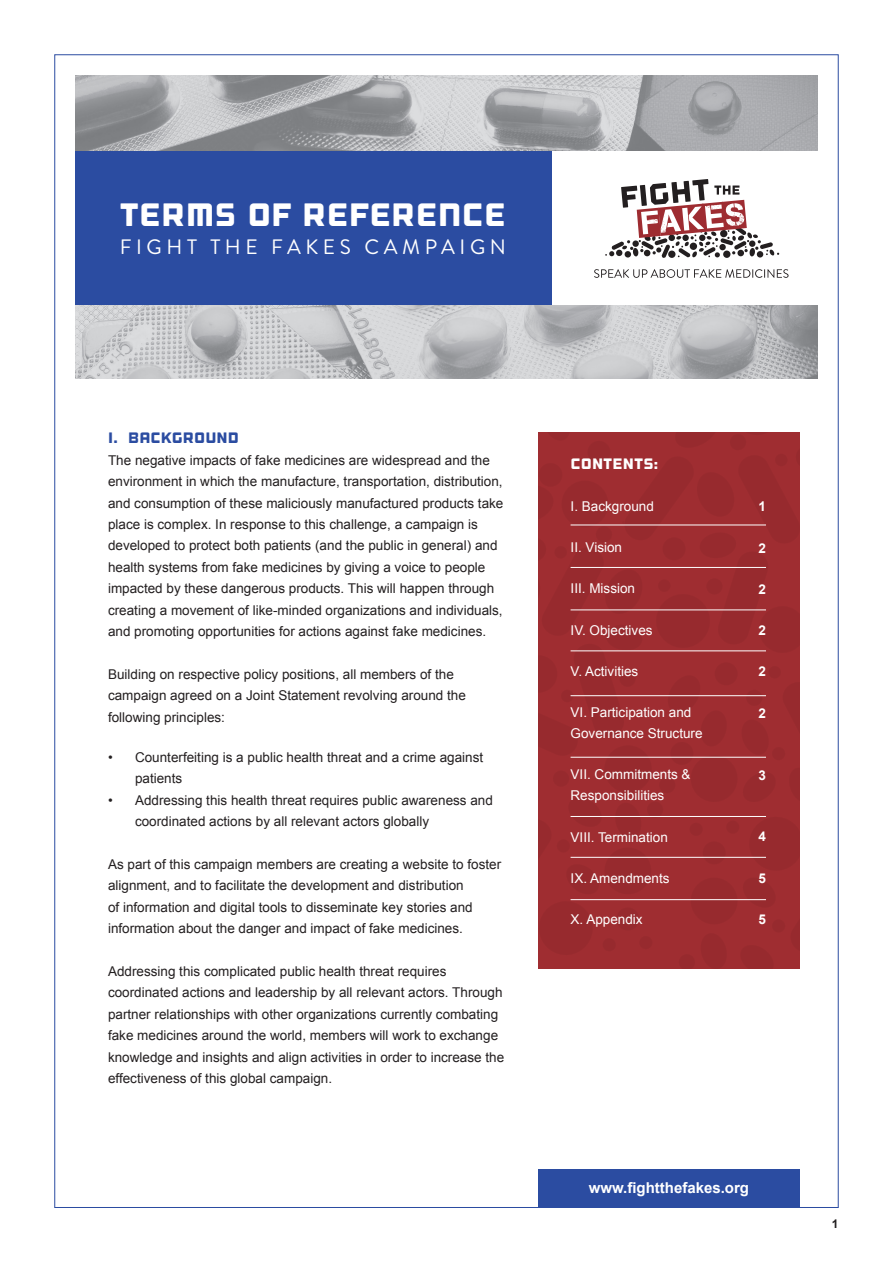
<style>
.page{position:relative;width:893px;height:1263px;background:#fff}
.page>*{position:absolute;margin:0;border:0;box-sizing:border-box;transform-origin:0 0}
.t1{font:32.1px "Outage";color:#fff}
.t2{font:20.85px "Brandon Grotesque";letter-spacing:.22em;color:#fff}
.t3{font:700 15px "Arial";color:#fff}
.Subhead{font:15px "Outage";color:#2b4ca1}
.Subhead-2{font:15px "Outage";color:#fff}
.Paragraph_Style_1{font:13.5px/21.5px "Arial";color:#231f20}
.Paragraph_Style_1-2{font:13.5px/21px "Arial";color:#fff}
.Bullet{font:13.5px/21.5px "Arial";color:#231f20}
.Paragraph_Style_1-3{font:700 13.5px "Arial";color:#fff}
.Bullet-2{font:700 12px "Arial";color:#231f20}
</style>
<div class="page">
<img style="left:75px;top:75px;width:743px;height:303px">
<div style="left:75px;top:151px;width:477px;height:154px;background:#2b4ca1"></div>
<div style="left:538px;top:432px;width:262px;height:537px;background:#9f2d31"></div>
<div style="left:552px;top:151px;width:267px;height:154px;background:#fff"></div>
<svg style="left:605px;top:179px;width:174px;height:79px"></svg>
<svg style="left:594px;top:269px;width:194px;height:9px"></svg>
<div style="left:538px;top:1170px;width:262px;height:38px;background:#2b4ca1"></div>
<hr style="left:571px;top:525px;width:195px;height:1px;background:#fff">
<hr style="left:571px;top:567px;width:195px;height:1px;background:#fff">
<hr style="left:571px;top:609px;width:195px;height:1px;background:#fff">
<hr style="left:571px;top:650px;width:195px;height:1px;background:#fff">
<hr style="left:571px;top:695px;width:195px;height:1px;background:#fff">
<hr style="left:571px;top:757px;width:195px;height:1px;background:#fff">
<hr style="left:571px;top:816px;width:195px;height:1px;background:#fff">
<hr style="left:571px;top:857px;width:195px;height:1px;background:#fff">
<hr style="left:571px;top:899px;width:195px;height:1px;background:#fff">
<p class="t1" style="left:120px;top:196px;width:388px">TERMS OF REFERENCE</p>
<p class="t2" style="left:120px;top:232px;width:388px">FIGHT THE FAKES CAMPAIGN</p>
<p class="Subhead" style="left:108px;top:429px;width:132px">I. BACKGROUND</p>
<p class="Paragraph_Style_1" style="left:108px;top:449px;width:397px">The negative impacts of fake medicines are widespread and the environment in which the manufacture, transportation, distribution, and consumption of these maliciously manufactured products take place is complex. In response to this challenge, a campaign is developed to protect both patients (and the public in general) and health systems from fake medicines by giving a voice to people impacted by these dangerous products. This will happen through creating a movement of like-minded organizations and individuals, and promoting opportunities for actions against fake medicines.</p>
<p class="Paragraph_Style_1" style="left:108px;top:664px;width:359px">Building on respective policy positions, all members of the campaign agreed on a Joint Statement revolving around the following principles:</p>
<p class="Bullet" style="left:135px;top:746px;width:350px;text-indent:-27px">• Counterfeiting is a public health threat and a crime against patients</p>
<p class="Bullet" style="left:135px;top:789px;width:359px;text-indent:-27px">• Addressing this health threat requires public awareness and coordinated actions by all relevant actors globally</p>
<p class="Paragraph_Style_1" style="left:108px;top:853px;width:395px">As part of this campaign members are creating a website to foster alignment, and to facilitate the development and distribution<br>of information and digital tools to disseminate key stories and information about the danger and impact of fake medicines.</p>
<p class="Paragraph_Style_1" style="left:108px;top:961px;width:398px">Addressing this complicated public health threat requires coordinated actions and leadership by all relevant actors. Through partner relationships with other organizations currently combating fake medicines around the world, members will work to exchange knowledge and insights and align activities in order to increase the effectiveness of this global campaign.</p>
<p class="Subhead-2" style="left:571px;top:455px;width:90px">CONTENTS:</p>
<p class="Paragraph_Style_1-2" style="left:571px;top:496px;width:85px">I. Background</p>
<p class="Paragraph_Style_1-2" style="left:571px;top:537px;width:53px">II. Vision</p>
<p class="Paragraph_Style_1-2" style="left:571px;top:578px;width:66px">III. Mission</p>
<p class="Paragraph_Style_1-2" style="left:571px;top:619px;width:84px">IV. Objectives</p>
<p class="Paragraph_Style_1-2" style="left:571px;top:661px;width:69px">V. Activities</p>
<p class="Paragraph_Style_1-2" style="left:571px;top:702px;width:134px">VI. Participation and<br>Governance Structure</p>
<p class="Paragraph_Style_1-2" style="left:571px;top:764px;width:122px">VII. Commitments &amp;<br>Responsibilities</p>
<p class="Paragraph_Style_1-2" style="left:571px;top:826px;width:99px">VIII. Termination</p>
<p class="Paragraph_Style_1-2" style="left:571px;top:868px;width:101px">IX. Amendments</p>
<p class="Paragraph_Style_1-2" style="left:571px;top:909px;width:74px">X. Appendix</p>
<p class="Paragraph_Style_1-3" style="left:758px;top:498px;width:9px">1</p>
<p class="Paragraph_Style_1-3" style="left:758px;top:539px;width:9px">2</p>
<p class="Paragraph_Style_1-3" style="left:758px;top:580px;width:9px">2</p>
<p class="Paragraph_Style_1-3" style="left:758px;top:621px;width:9px">2</p>
<p class="Paragraph_Style_1-3" style="left:758px;top:663px;width:9px">2</p>
<p class="Paragraph_Style_1-3" style="left:758px;top:704px;width:9px">2</p>
<p class="Paragraph_Style_1-3" style="left:758px;top:766px;width:9px">3</p>
<p class="Paragraph_Style_1-3" style="left:758px;top:828px;width:9px">4</p>
<p class="Paragraph_Style_1-3" style="left:758px;top:869px;width:9px">5</p>
<p class="Paragraph_Style_1-3" style="left:758px;top:910px;width:9px">5</p>
<p class="t3" style="left:589px;top:1177px;width:162px">www.fightthefakes.org</p>
<p class="Bullet-2" style="left:832px;top:1216px;width:8px">1</p>
</div>
